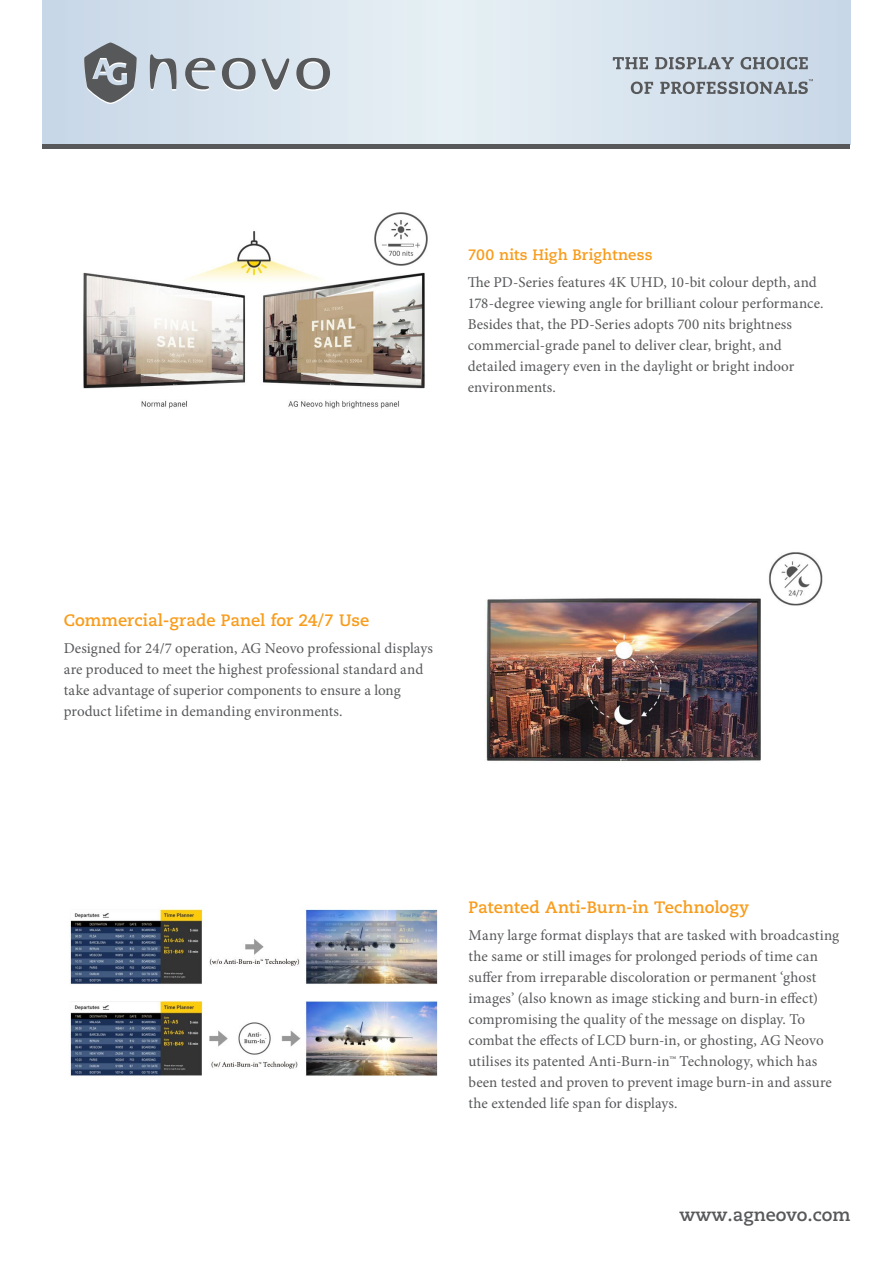
<style>
.page{position:relative;width:893px;height:1263px;background:#fff}
.page>*{position:absolute;margin:0;border:0;box-sizing:border-box;transform-origin:0 0}
.t1{font:700 18px "Caecilia";color:#57585a}
.t2{font:700 16.5px "Caecilia";color:#f89c1c}
.t3{font:15px/21px "Minion Pro";letter-spacing:.005em;color:#57585a}
.t4{font:700 15px "Caecilia";letter-spacing:.01em;color:#f89c1c}
</style>
<div class="page">
<svg style="left:43px;top:0;width:807px;height:145px;background:#d7e2ed"></svg>
<hr style="left:43px;top:145px;width:807px;height:4px;background:#57585a">
<svg style="left:83px;top:43px;width:247px;height:61px;background:#b5bec6"></svg>
<svg style="left:613px;top:57px;width:35px;height:12px"></svg>
<svg style="left:655px;top:57px;width:79px;height:12px"></svg>
<svg style="left:740px;top:57px;width:68px;height:12px"></svg>
<svg style="left:631px;top:82px;width:22px;height:12px"></svg>
<svg style="left:660px;top:79px;width:153px;height:15px;background:#a2abb4"></svg>
<img style="left:83px;top:212px;width:345px;height:197px">
<img style="left:486px;top:552px;width:337px;height:210px">
<img style="left:70px;top:909px;width:368px;height:167px">
<p class="t4" style="left:468px;top:246px;width:186px">700 nits High Brightness</p>
<p class="t3" style="left:468px;top:272px;width:357px">The PD-Series features 4K UHD, 10-bit colour depth, and 178-degree viewing angle for brilliant colour performance.<br>Besides that, the PD-Series adopts 700 nits brightness commercial-grade panel to deliver clear, bright, and detailed imagery even in the daylight or bright indoor environments.</p>
<p class="t2" style="left:64px;top:610px;width:307px">Commercial-grade Panel for 24/7 Use</p>
<p class="t3" style="left:64px;top:637px;width:371px">Designed for 24/7 operation, AG Neovo professional displays are produced to meet the highest professional standard and take advantage of superior components to ensure a long product lifetime in demanding environments.</p>
<p class="t2" style="left:469px;top:898px;width:282px">Patented Anti-Burn-in Technology</p>
<p class="t3" style="left:469px;top:925px;width:372px">Many large format displays that are tasked with broadcasting the same or still images for prolonged periods of time can suffer from irreparable discoloration or permanent ‘ghost images’ (also known as image sticking and burn-in effect) compromising the quality of the message on display. To combat the effects of LCD burn-in, or ghosting, AG Neovo utilises its patented Anti-Burn-in™ Technology, which has</p>
<p class="t3" style="left:469px;top:1072px;width:365px">been tested and proven to prevent image burn-in and assure the extended life span for displays.</p>
<p class="t1" style="left:679px;top:1204px;width:173px">www.agneovo.com</p>
</div>
